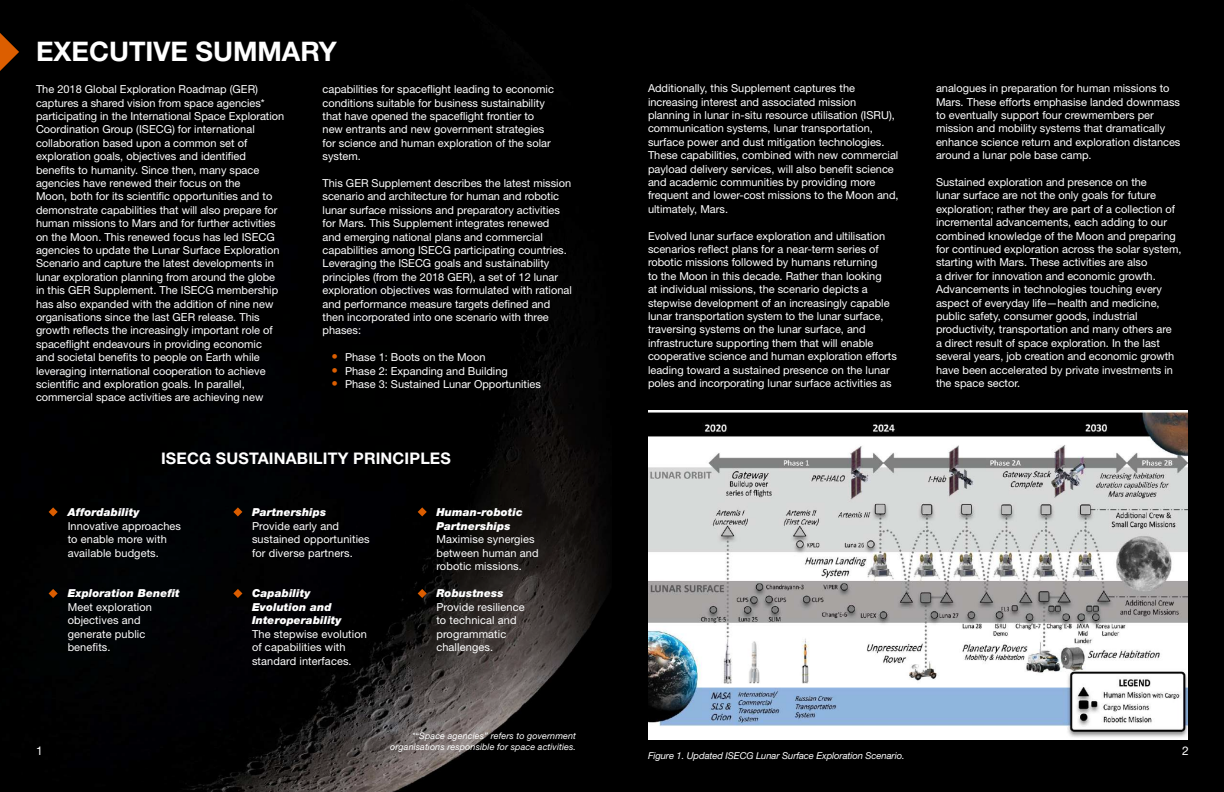
<style>
.page{position:relative;width:1224px;height:792px;background:#000}
.page>*{position:absolute;margin:0;border:0;box-sizing:border-box;transform-origin:0 0}
.t1{font:700 27px "Helvetica Neue LT Std";color:#fff}
.t2{font:700 16px "Helvetica Neue LT Std";letter-spacing:.01em;color:#fff}
.t3{font:12px "Helvetica Neue LT Std";color:#fff}
.t4{font:11px/13.4px "Helvetica Neue LT Std";color:#fff}
.t5{font:italic 900 11px/13.5px "Helvetica Neue LT Std";letter-spacing:.01em;color:#fff}
.t6{font:italic 9.5px "Helvetica Neue LT Std";letter-spacing:-.01em;color:#fff}
.t7{font:italic 9px/10.8px "Helvetica Neue LT Std";letter-spacing:.01em;color:#fff;text-align:right}
.s1{font-size:13px;color:#dc5e00}
</style>
<div class="page">
<img style="left:48px;top:311px;width:558px;height:481px">
<img style="left:648px;top:411px;width:540px;height:328px">
<svg style="left:0;top:33px;width:19px;height:38px"></svg>
<svg style="left:49px;top:507px;width:9px;height:9px"></svg>
<svg style="left:233px;top:507px;width:9px;height:9px"></svg>
<svg style="left:418px;top:507px;width:9px;height:9px"></svg>
<svg style="left:49px;top:589px;width:9px;height:9px"></svg>
<svg style="left:233px;top:589px;width:9px;height:9px"></svg>
<svg style="left:418px;top:589px;width:9px;height:9px"></svg>
<h1 class="t1" style="left:36px;top:35px;width:302px">EXECUTIVE SUMMARY</h1>
<p class="t4" style="left:36px;top:82px;width:250px">The 2018 Global Exploration Roadmap (GER) captures a shared vision from space agencies* participating in the International Space Exploration Coordination Group (ISECG) for international collaboration based upon a common set of exploration goals, objectives and identified benefits to humanity. Since then, many space agencies have renewed their focus on the<br>Moon, both for its scientific opportunities and to demonstrate capabilities that will also prepare for human missions to Mars and for further activities on the Moon. This renewed focus has led ISECG agencies to update the Lunar Surface Exploration Scenario and capture the latest developments in lunar exploration planning from around the globe in this GER Supplement. The ISECG membership has also expanded with the addition of nine new organisations since the last GER release. This growth reflects the increasingly important role of spaceflight endeavours in providing economic<br>and societal benefits to people on Earth while leveraging international cooperation to achieve scientific and exploration goals. In parallel, commercial space activities are achieving new</p>
<p class="t4" style="left:323px;top:82px;width:233px">capabilities for spaceflight leading to economic conditions suitable for business sustainability that have opened the spaceflight frontier to new entrants and new government strategies for science and human exploration of the solar system.</p>
<p class="t4" style="left:323px;top:176px;width:251px">This GER Supplement describes the latest mission scenario and architecture for human and robotic lunar surface missions and preparatory activities for Mars. This Supplement integrates renewed<br>and emerging national plans and commercial capabilities among ISECG participating countries.<br>Leveraging the ISECG goals and sustainability principles (from the 2018 GER), a set of 12 lunar exploration objectives was formulated with rational and performance measure targets defined and then incorporated into one scenario with three phases:</p>
<p class="t4" style="left:332px;top:350px;width:155px"><span class="s1">•</span> Phase 1: Boots on the Moon</p>
<p class="t4" style="left:332px;top:364px;width:178px"><span class="s1">•</span> Phase 2: Expanding and Building</p>
<p class="t4" style="left:332px;top:377px;width:211px"><span class="s1">•</span> Phase 3: Sustained Lunar Opportunities</p>
<h2 class="t2" style="left:161px;top:448px;width:291px">ISECG SUSTAINABILITY PRINCIPLES</h2>
<p class="t5" style="left:68px;top:505px;width:73px">Affordability</p>
<p class="t4" style="left:68px;top:519px;width:115px">Innovative approaches to enable more with available budgets.</p>
<p class="t5" style="left:68px;top:586px;width:114px">Exploration Benefit</p>
<p class="t4" style="left:68px;top:600px;width:86px">Meet exploration objectives and generate public benefits.</p>
<p class="t5" style="left:252px;top:505px;width:76px">Partnerships</p>
<p class="t4" style="left:252px;top:519px;width:119px">Provide early and sustained opportunities for diverse partners.</p>
<p class="t5" style="left:252px;top:586px;width:91px">Capability<br>Evolution and<br>Interoperability</p>
<p class="t4" style="left:252px;top:627px;width:116px">The stepwise evolution of capabilities with standard interfaces.</p>
<p class="t5" style="left:436px;top:505px;width:88px">Human-robotic<br>Partnerships</p>
<p class="t4" style="left:436px;top:532px;width:104px">Maximise synergies between human and robotic missions.</p>
<p class="t5" style="left:436px;top:586px;width:69px">Robustness</p>
<p class="t4" style="left:436px;top:600px;width:90px">Provide resilience to technical and programmatic challenges.</p>
<p class="t4" style="left:648px;top:81px;width:252px">Additionally, this Supplement captures the increasing interest and associated mission planning in lunar in-situ resource utilisation (ISRU), communication systems, lunar transportation, surface power and dust mitigation technologies.<br>These capabilities, combined with new commercial payload delivery services, will also benefit science and academic communities by providing more frequent and lower-cost missions to the Moon and, ultimately, Mars.</p>
<p class="t4" style="left:648px;top:229px;width:250px">Evolved lunar surface exploration and ultilisation scenarios reflect plans for a near-term series of robotic missions followed by humans returning<br>to the Moon in this decade. Rather than looking<br>at individual missions, the scenario depicts a stepwise development of an increasingly capable lunar transportation system to the lunar surface, traversing systems on the lunar surface, and infrastructure supporting them that will enable cooperative science and human exploration efforts leading toward a sustained presence on the lunar poles and incorporating lunar surface activities as</p>
<p class="t4" style="left:936px;top:81px;width:246px">analogues in preparation for human missions to Mars. These efforts emphasise landed downmass to eventually support four crewmembers per mission and mobility systems that dramatically enhance science return and exploration distances around a lunar pole base camp.</p>
<p class="t4" style="left:936px;top:175px;width:247px">Sustained exploration and presence on the<br>lunar surface are not the only goals for future exploration; rather they are part of a collection of incremental advancements, each adding to our combined knowledge of the Moon and preparing for continued exploration across the solar system, starting with Mars. These activities are also<br>a driver for innovation and economic growth.<br>Advancements in technologies touching every aspect of everyday life—health and medicine, public safety, consumer goods, industrial productivity, transportation and many others are<br>a direct result of space exploration. In the last several years, job creation and economic growth have been accelerated by private investments in the space sector.</p>
<p class="t7" style="left:390px;top:731px;width:187px">*“Space agencies” refers to government organisations responsible for space activities.</p>
<p class="t3" style="left:36px;top:744px;width:8px">1</p>
<p class="t3" style="left:1182px;top:744px;width:8px">2</p>
<p class="t6" style="left:648px;top:750px;width:258px">Figure 1. Updated ISECG Lunar Surface Exploration Scenario.</p>
</div>
